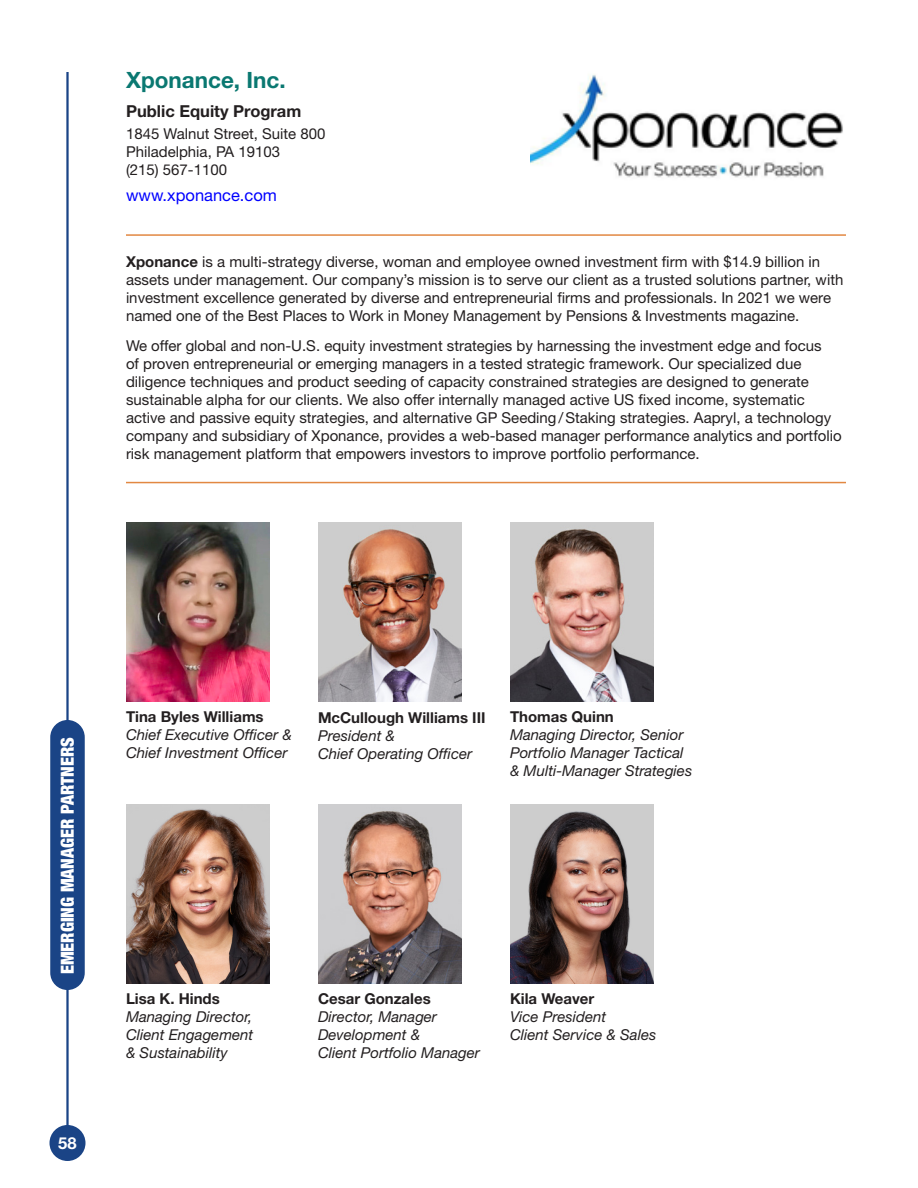
<style>
.page{position:relative;width:918px;height:1188px;background:#fff}
.page>*{position:absolute;margin:0;border:0;box-sizing:border-box;transform-origin:0 0}
.Partners_-_Company_N{font:700 22.5px "Helvetica Neue LT Std";color:#0a7871}
.t1{font:900 condensed 18px "Helvetica Neue LT Std";color:#fff}
.Partner_-_Asset_Clas{font:700 16.5px "Helvetica Neue LT Std";color:#231f20}
.Partner_URL{font:16.5px "Helvetica Neue LT Std";color:#00f}
.t2{font:700 16.5px "Helvetica Neue LT Std";color:#fff}
.Partner_description{font:15px/18px "Helvetica Neue LT Std";color:#231f20}
.Partner_Photo_Labels{font:italic 15px/18px "Helvetica Neue LT Std";color:#231f20}
._4_Body_text{font:15px/18px "Helvetica Neue LT Std";color:#231f20}
.s1{font-weight:700}
.s2{font-weight:700;font-style:normal}
</style>
<div class="page">
<hr style="left:66px;top:72px;width:3px;height:1058px;background:#1a4486">
<div style="left:50px;top:1125px;width:36px;height:36px;background:#1a4486;border-radius:50%"></div>
<div style="left:50px;top:720px;width:35px;height:270px;background:#1a4486;border-radius:17px"></div>
<hr style="left:126px;top:234px;width:720px;height:2px;background:#e28842">
<hr style="left:126px;top:482px;width:720px;height:1px;background:#e28842">
<img style="left:530px;top:74px;width:313px;height:104px">
<img style="left:318px;top:522px;width:144px;height:180px">
<img style="left:510px;top:522px;width:144px;height:180px">
<img style="left:126px;top:522px;width:144px;height:180px">
<img style="left:126px;top:804px;width:144px;height:180px">
<img style="left:318px;top:804px;width:144px;height:180px">
<img style="left:510px;top:804px;width:144px;height:180px">
<p class="Partners_-_Company_N" style="left:126px;top:66px;width:161px">Xponance, Inc.</p>
<p class="Partner_-_Asset_Clas" style="left:126px;top:100px;width:177px">Public Equity Program</p>
<p class="_4_Body_text" style="left:126px;top:125px;width:201px">1845 Walnut Street, Suite 800<br>Philadelphia, PA 19103<br>(215) 567-1100</p>
<p class="Partner_URL" style="left:126px;top:186px;width:152px">www.xponance.com</p>
<p class="Partner_description" style="left:126px;top:253px;width:719px"><span class="s1">Xponance</span> is a multi-strategy diverse, woman and employee owned investment firm with $14.9 billion in assets under management. Our company’s mission is to serve our client as a trusted solutions partner, with investment excellence generated by diverse and entrepreneurial firms and professionals. In 2021 we were named one of the Best Places to Work in Money Management by Pensions &amp; Investments magazine.</p>
<p class="Partner_description" style="left:126px;top:337px;width:717px">We offer global and non-U.S. equity investment strategies by harnessing the investment edge and focus<br>of proven entrepreneurial or emerging managers in a tested strategic framework. Our specialized due diligence techniques and product seeding of capacity constrained strategies are designed to generate sustainable alpha for our clients. We also offer internally managed active US fixed income, systematic active and passive equity strategies, and alternative GP Seeding/Staking strategies. Aapryl, a technology company and subsidiary of Xponance, provides a web-based manager performance analytics and portfolio risk management platform that empowers investors to improve portfolio performance.</p>
<p class="t1" style="left:56px;top:974px;width:239px;rotate:-90deg">EMERGING MANAGER PARTNERS</p>
<p class="t2" style="left:58px;top:1133px;width:20px">58</p>
<p class="Partner_Photo_Labels" style="left:126px;top:707px;width:167px"><span class="s2">Tina Byles Williams<br></span>Chief Executive Officer &amp;<br>Chief Investment Officer</p>
<p class="Partner_Photo_Labels" style="left:318px;top:709px;width:169px"><span class="s2">McCullough Williams III<br></span>President &amp;<br>Chief Operating Officer</p>
<p class="Partner_Photo_Labels" style="left:510px;top:707px;width:184px"><span class="s2">Thomas Quinn<br></span>Managing Director, Senior<br>Portfolio Manager Tactical &amp; Multi-Manager Strategies</p>
<p class="Partner_Photo_Labels" style="left:318px;top:989px;width:163px"><span class="s2">Cesar Gonzales<br></span>Director, Manager<br>Development &amp;<br>Client Portfolio Manager</p>
<p class="Partner_Photo_Labels" style="left:126px;top:989px;width:129px"><span class="s2">Lisa K. Hinds<br></span>Managing Director,<br>Client Engagement &amp; Sustainability</p>
<p class="Partner_Photo_Labels" style="left:510px;top:989px;width:148px"><span class="s2">Kila Weaver<br></span>Vice President<br>Client Service &amp; Sales</p>
</div>
